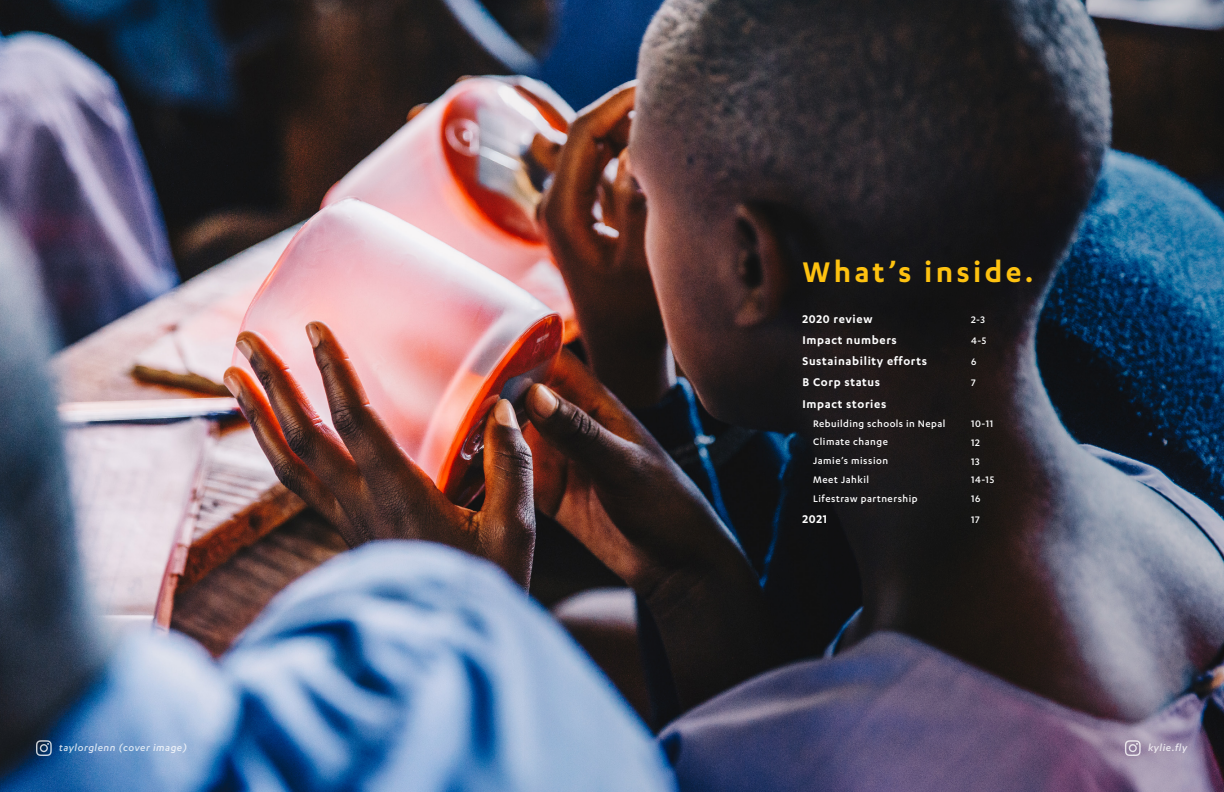
<style>
.page{position:relative;width:1224px;height:792px;background:#fff}
.page>*{position:absolute;margin:0;border:0;box-sizing:border-box;transform-origin:0 0}
.t1{font:600 33px "Karbon";letter-spacing:.1em;color:#fec210}
.t2{font:600 13px "Karbon";letter-spacing:.05em;color:#fff}
.t3{font:500 11px "Karbon";letter-spacing:.05em;color:#fff}
.t4{font:italic 500 11px "Karbon";letter-spacing:.05em;color:#fff}
</style>
<div class="page">
<img style="left:0;top:0;width:1224px;height:792px">
<img style="left:440px;top:0;width:784px;height:792px;border-radius:6px">
<svg style="left:1125px;top:740px;width:16px;height:16px"></svg>
<svg style="left:36px;top:740px;width:16px;height:16px"></svg>
<p class="t1" style="left:802px;top:254px;width:233px">What’s inside.</p>
<p class="t3" style="left:971px;top:313px;width:15px">2-3</p>
<p class="t3" style="left:971px;top:334px;width:17px">4-5</p>
<p class="t3" style="left:971px;top:356px;width:7px">6</p>
<p class="t3" style="left:971px;top:377px;width:6px">7</p>
<p class="t3" style="left:971px;top:417px;width:24px">10-11</p>
<p class="t3" style="left:971px;top:436px;width:10px">12</p>
<p class="t3" style="left:971px;top:455px;width:10px">13</p>
<p class="t3" style="left:971px;top:474px;width:25px">14-15</p>
<p class="t3" style="left:971px;top:493px;width:11px">16</p>
<p class="t3" style="left:971px;top:514px;width:10px">17</p>
<p class="t2" style="left:802px;top:311px;width:71px">2020 review</p>
<p class="t2" style="left:802px;top:333px;width:96px">Impact numbers</p>
<p class="t2" style="left:802px;top:354px;width:126px">Sustainability efforts</p>
<p class="t2" style="left:802px;top:375px;width:79px">B Corp status</p>
<p class="t2" style="left:802px;top:396px;width:85px">Impact stories</p>
<p class="t3" style="left:813px;top:417px;width:134px">Rebuilding schools in Nepal</p>
<p class="t3" style="left:813px;top:436px;width:76px">Climate change</p>
<p class="t3" style="left:813px;top:455px;width:77px">Jamie’s mission</p>
<p class="t3" style="left:813px;top:474px;width:58px">Meet Jahkil</p>
<p class="t3" style="left:813px;top:493px;width:106px">Lifestraw partnership</p>
<p class="t2" style="left:802px;top:512px;width:26px">2021</p>
<p class="t4" style="left:59px;top:741px;width:129px">taylorglenn (cover image)</p>
<p class="t4" style="left:1148px;top:741px;width:41px">kylie.fly</p>
</div>
